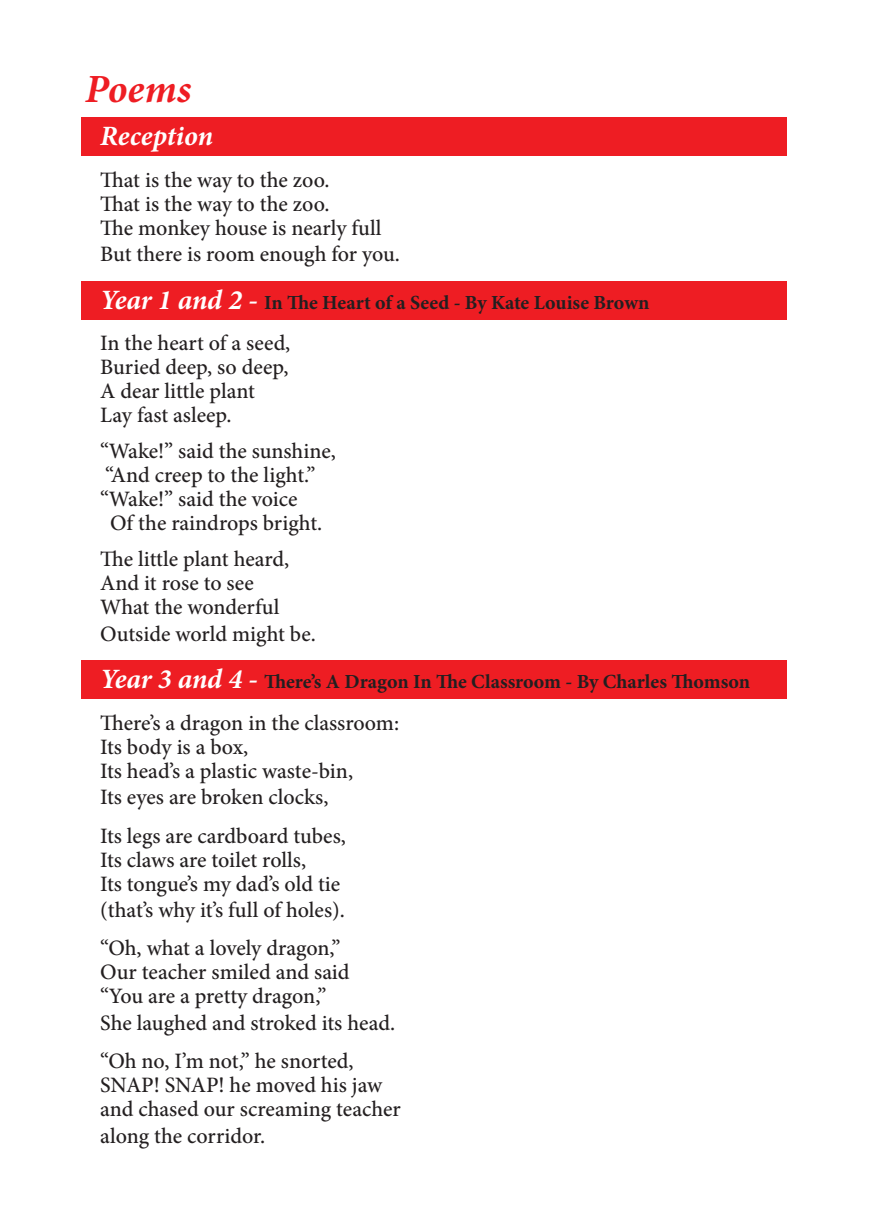
<style>
.page{position:relative;width:874px;height:1225px;background:#fff}
.page>*{position:absolute;margin:0;border:0;box-sizing:border-box;transform-origin:0 0}
.t1{font:italic 700 40px "Minion Pro";letter-spacing:.005em;color:#ee1d23}
.t2{font:italic 700 28px "Minion Pro";color:#fff}
.t3{font:500 22px/24px "Minion Pro";letter-spacing:-.005em;color:#231f20}
.t4{font:700 20px "Minion Pro";color:#231f20}
.s1{font-style:italic;font-size:28px;color:#fff}
</style>
<div class="page">
<div style="left:81px;top:117px;width:705px;height:38px;background:#ee1d23"></div>
<div style="left:81px;top:281px;width:705px;height:39px;background:#ee1d23"></div>
<div style="left:81px;top:660px;width:705px;height:39px;background:#ee1d23"></div>
<h1 class="t1" style="left:85px;top:61px;width:108px">Poems</h1>
<p class="t2" style="left:100px;top:116px;width:114px">Reception</p>
<p class="t3" style="left:100px;top:168px;width:283px">That is the way to the zoo.<br>That is the way to the zoo.<br>The monkey house is nearly full</p>
<p class="t3" style="left:100px;top:242px;width:301px">But there is room enough for you.</p>
<p class="t4" style="left:100px;top:289px;width:550px"><span class="s1">Year 1 and 2 -</span> In The Heart of a Seed - By Kate Louise Brown</p>
<p class="t3" style="left:100px;top:331px;width:191px">In the heart of a seed,<br>Buried deep, so deep,<br>A dear little plant<br>Lay fast asleep.</p>
<p class="t3" style="left:100px;top:439px;width:237px">“Wake!” said the sunshine,</p>
<p class="t3" style="left:105px;top:463px;width:211px">“And creep to the light.”</p>
<p class="t3" style="left:100px;top:487px;width:199px">“Wake!” said the voice</p>
<p class="t3" style="left:110px;top:511px;width:214px">Of the raindrops bright.</p>
<p class="t3" style="left:100px;top:547px;width:190px">The little plant heard,<br>And it rose to see<br>What the wonderful</p>
<p class="t3" style="left:100px;top:622px;width:217px">Outside world might be.</p>
<p class="t4" style="left:100px;top:668px;width:651px"><span class="s1">Year 3 and 4 -</span> There’s A Dragon In The Classroom - By Charles Thomson</p>
<p class="t3" style="left:100px;top:711px;width:300px">There’s a dragon in the classroom:<br>Its body is a box,<br>Its head’s a plastic waste-bin,</p>
<p class="t3" style="left:100px;top:778px;width:247px;line-height:38.4px">Its eyes are broken clocks,<br>Its legs are cardboard tubes,</p>
<p class="t3" style="left:100px;top:847px;width:241px">Its claws are toilet rolls,<br>Its tongue’s my dad’s old tie</p>
<p class="t3" style="left:100px;top:891px;width:246px;line-height:38.4px">(that’s why it’s full of holes). “Oh, what a lovely dragon,”</p>
<p class="t3" style="left:100px;top:960px;width:251px">Our teacher smiled and said “You are a pretty dragon,”</p>
<p class="t3" style="left:100px;top:1003px;width:296px;line-height:38.4px">She laughed and stroked its head. “Oh no, I’m not,” he snorted,</p>
<p class="t3" style="left:100px;top:1073px;width:302px">SNAP! SNAP! he moved his jaw and chased our screaming teacher</p>
<p class="t3" style="left:100px;top:1123px;width:166px">along the corridor.</p>
</div>
